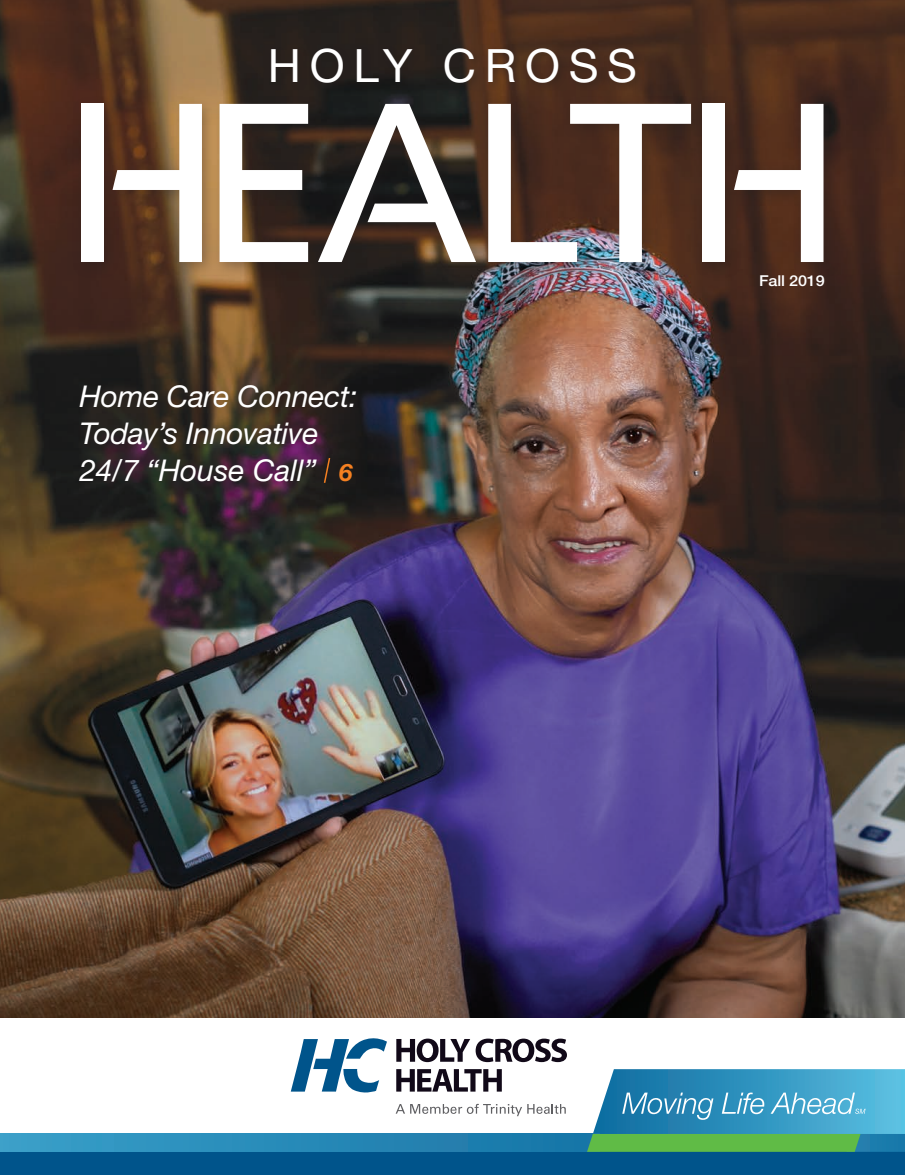
<style>
.page{position:relative;width:905px;height:1175px;background:#fff}
.page>*{position:absolute;margin:0;border:0;box-sizing:border-box;transform-origin:0 0}
.lil_orange_subs{font:45.9px "Helvetica Neue";letter-spacing:.19em;color:#fff}
.Class_subheads{font:italic 30px "Helvetica Neue";letter-spacing:-.01em;color:#fff}
.Feature_text_indente{font:500 15px "Helvetica Neue";letter-spacing:-.01em;color:#fff;scale:1.08 1}
.s1{font-weight:700;font-size:24px;color:#f58021}
</style>
<div class="page">
<img style="left:0;top:0;width:904px;height:1017px">
<div style="left:72px;top:95px;width:769px;height:185px;background:#231f20;opacity:.38"></div>
<svg style="left:219px;top:104px;width:89px;height:158px"></svg>
<svg style="left:488px;top:104px;width:203px;height:158px"></svg>
<div style="left:81px;top:104px;width:22px;height:158px;background:#fff"></div>
<svg style="left:112px;top:104px;width:90px;height:158px"></svg>
<div style="left:702px;top:104px;width:23px;height:158px;background:#fff"></div>
<svg style="left:734px;top:104px;width:89px;height:158px"></svg>
<svg style="left:318px;top:104px;width:158px;height:158px"></svg>
<div style="left:268px;top:45px;width:377px;height:47px;background:#231f20;opacity:.38"></div>
<div style="left:0;top:1149px;width:904px;height:25px;background:#00548b"></div>
<div style="left:0;top:1133px;width:599px;height:18px;background:linear-gradient(to right,#3aa0c9,#1674a6)"></div>
<svg style="left:587px;top:1069px;width:317px;height:82px;background:#4ca4af"></svg>
<svg style="left:396px;top:1038px;width:171px;height:24px"></svg>
<svg style="left:291px;top:1038px;width:96px;height:55px"></svg>
<svg style="left:396px;top:1069px;width:106px;height:22px"></svg>
<svg style="left:395px;top:1103px;width:170px;height:13px"></svg>
<svg style="left:323px;top:456px;width:8px;height:28px"></svg>
<p class="lil_orange_subs" style="left:268px;top:38px;width:370px">HOLY CROSS</p>
<p class="Class_subheads" style="left:80px;top:378px;width:279px">Home Care Connect:</p>
<p class="Class_subheads" style="left:80px;top:415px;width:240px">Today’s Innovative</p>
<p class="Class_subheads" style="left:80px;top:452px;width:274px">24/7 “House Call” <span class="s1">6</span></p>
<p class="Feature_text_indente" style="left:759px;top:271px;width:62px">Fall 2019</p>
</div>
